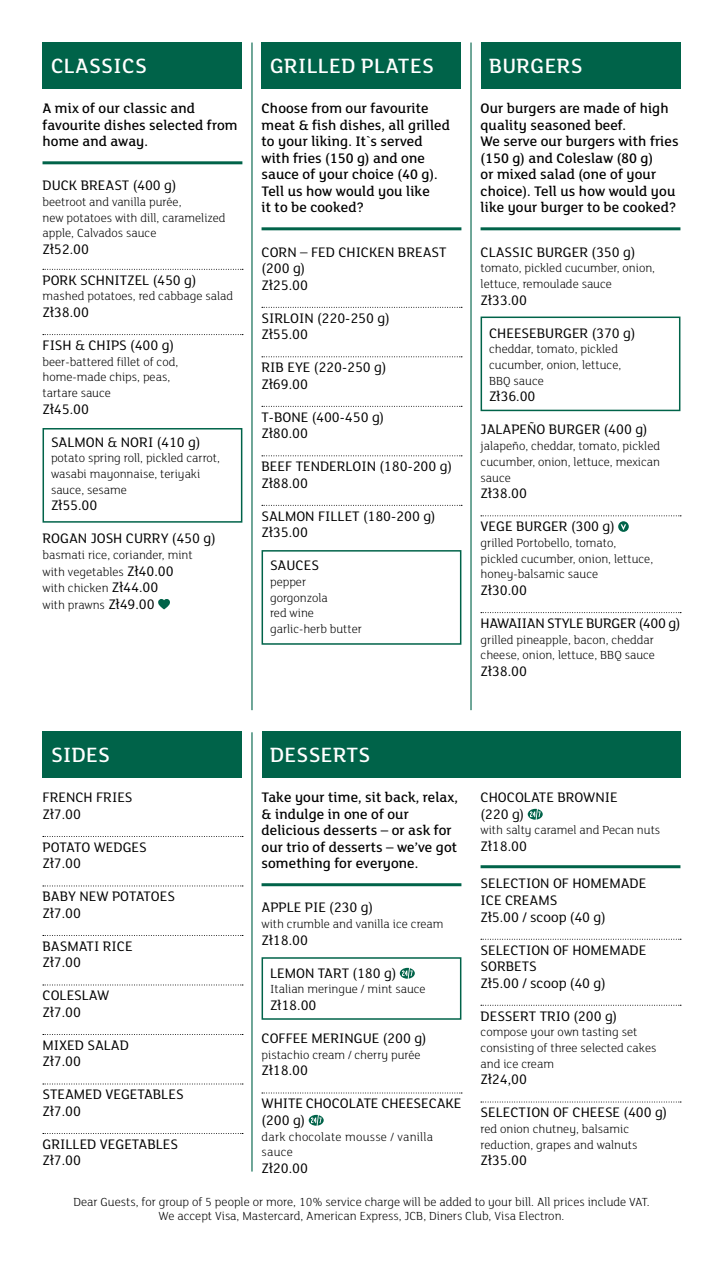
<style>
.page{position:relative;width:723px;height:1263px;background:#fff}
.page>*{position:absolute;margin:0;border:0;box-sizing:border-box;transform-origin:0 0}
.t1{font:500 22.5px "FS Lola";letter-spacing:.02em;color:#fff}
.t2{font:15px/16.5px "FS Lola";color:#000}
.t3{font:500 15px/16.5px "FS Lola";letter-spacing:.005em;color:#000}
.t4{font:15px "FS Lola";letter-spacing:-.02em;color:#000}
.t5{font:300 12.75px/15.8px "FS Lola";color:#000}
.t6{font:300 12.75px/15.8px "FS Lola";letter-spacing:.02em;color:#000}
.s1{font-weight:400;font-size:15px}
</style>
<div class="page">
<svg style="left:481px;top:612px;width:200px;height:1px"></svg>
<svg style="left:481px;top:515px;width:200px;height:17px"></svg>
<div style="left:43px;top:43px;width:199px;height:46px;background:#006349"></div>
<div style="left:261px;top:43px;width:200px;height:46px;background:#006349"></div>
<div style="left:480px;top:43px;width:200px;height:46px;background:#006349"></div>
<div style="left:43px;top:731px;width:199px;height:47px;background:#006349"></div>
<hr style="left:43px;top:161px;width:199px;height:3px;background:#006349">
<hr style="left:261px;top:227px;width:200px;height:3px;background:#006349">
<hr style="left:480px;top:227px;width:200px;height:3px;background:#006349">
<svg style="left:43px;top:836px;width:200px;height:1px"></svg>
<svg style="left:43px;top:885px;width:200px;height:1px"></svg>
<svg style="left:43px;top:935px;width:200px;height:1px"></svg>
<svg style="left:43px;top:984px;width:200px;height:1px"></svg>
<svg style="left:43px;top:1034px;width:200px;height:1px"></svg>
<svg style="left:43px;top:1083px;width:200px;height:1px"></svg>
<svg style="left:43px;top:1133px;width:200px;height:1px"></svg>
<svg style="left:43px;top:269px;width:200px;height:1px"></svg>
<svg style="left:43px;top:334px;width:200px;height:1px"></svg>
<svg style="left:158px;top:599px;width:12px;height:10px"></svg>
<svg style="left:262px;top:307px;width:200px;height:1px"></svg>
<svg style="left:262px;top:356px;width:200px;height:1px"></svg>
<svg style="left:262px;top:406px;width:200px;height:1px"></svg>
<svg style="left:262px;top:455px;width:200px;height:1px"></svg>
<svg style="left:262px;top:505px;width:200px;height:1px"></svg>
<hr style="left:251px;top:43px;width:1px;height:667px;background:#006349">
<hr style="left:251px;top:732px;width:1px;height:439px;background:#006349">
<hr style="left:470px;top:43px;width:1px;height:667px;background:#006349">
<div style="left:261px;top:731px;width:419px;height:47px;background:#006349"></div>
<div style="left:43px;top:428px;width:199px;height:95px;border:2px solid #006349"></div>
<div style="left:480px;top:317px;width:200px;height:94px;border:2px solid #006349"></div>
<div style="left:261px;top:550px;width:200px;height:95px;border:2px solid #006349"></div>
<svg style="left:481px;top:939px;width:200px;height:1px"></svg>
<svg style="left:481px;top:1005px;width:200px;height:1px"></svg>
<svg style="left:481px;top:1101px;width:200px;height:1px"></svg>
<svg style="left:528px;top:809px;width:15px;height:11px"></svg>
<svg style="left:262px;top:1092px;width:200px;height:1px"></svg>
<svg style="left:400px;top:968px;width:15px;height:11px"></svg>
<svg style="left:309px;top:1115px;width:15px;height:11px"></svg>
<hr style="left:261px;top:883px;width:200px;height:3px;background:#006349">
<hr style="left:480px;top:865px;width:200px;height:3px;background:#006349">
<h1 class="t1" style="left:51px;top:51px;width:97px">CLASSICS</h1>
<h1 class="t1" style="left:270px;top:51px;width:165px">GRILLED PLATES</h1>
<h1 class="t1" style="left:489px;top:51px;width:95px">BURGERS</h1>
<p class="t3" style="left:43px;top:100px;width:197px">A mix of our classic and favourite dishes selected from home and away.</p>
<p class="t3" style="left:261px;top:100px;width:190px">Choose from our favourite meat &amp; fish dishes, all grilled to your liking. It`s served with fries (150 g) and one sauce of your choice (40 g).<br>Tell us how would you like<br>it to be cooked?</p>
<p class="t3" style="left:480px;top:100px;width:200px">Our burgers are made of high quality seasoned beef.<br>We serve our burgers with fries (150 g) and Coleslaw (80 g)<br>or mixed salad (one of your choice). Tell us how would you like your burger to be cooked?</p>
<p class="t2" style="left:43px;top:176px;width:135px">DUCK BREAST (400 g)</p>
<p class="t5" style="left:43px;top:193px;width:185px">beetroot and vanilla purée,<br>new potatoes with dill, caramelized apple, Calvados sauce</p>
<p class="t2" style="left:43px;top:233px;width:155px;line-height:30.8px">Zł52.00<br>PORK SCHNITZEL (450 g)</p>
<p class="t5" style="left:43px;top:288px;width:192px">mashed potatoes, red cabbage salad</p>
<p class="t2" style="left:43px;top:303px;width:48px">Zł38.00</p>
<p class="t2" style="left:43px;top:336px;width:133px">FISH &amp; CHIPS (400 g)</p>
<p class="t5" style="left:43px;top:353px;width:137px">beer-battered fillet of cod, home-made chips, peas, tartare sauce</p>
<p class="t2" style="left:43px;top:400px;width:48px">Zł45.00</p>
<p class="t2" style="left:51px;top:433px;width:151px">SALMON &amp; NORI (410 g)</p>
<p class="t5" style="left:51px;top:450px;width:171px">potato spring roll, pickled carrot, wasabi mayonnaise, teriyaki sauce, sesame</p>
<p class="t2" style="left:51px;top:497px;width:48px">Zł55.00</p>
<p class="t2" style="left:43px;top:530px;width:175px">ROGAN JoSH CURRY (450 g)</p>
<p class="t5" style="left:43px;top:546px;width:152px;line-height:16.5px">basmati rice, coriander, mint with vegetables <span class="s1">Zł40.00 </span>with chicken <span class="s1">Zł44.00<br></span>with prawns <span class="s1">Zł49.00</span></p>
<p class="t2" style="left:480px;top:243px;width:156px">CLASSIC BURGER (350 g)</p>
<p class="t5" style="left:480px;top:260px;width:176px">tomato, pickled cucumber, onion, lettuce, remoulade sauce</p>
<p class="t2" style="left:480px;top:291px;width:48px">Zł33.00</p>
<p class="t2" style="left:489px;top:324px;width:148px">CHEESEBURGER (370 g)</p>
<p class="t5" style="left:489px;top:341px;width:134px">cheddar, tomato, pickled cucumber, onion, lettuce,<br>BBQ sauce</p>
<p class="t2" style="left:489px;top:388px;width:48px">Zł36.00</p>
<p class="t2" style="left:480px;top:421px;width:169px">JALAPEÑO BURGER (400 g)</p>
<p class="t5" style="left:480px;top:438px;width:181px;text-align:justify">jalapeño, cheddar, tomato, pickled cucumber, onion, lettuce, mexican sauce</p>
<p class="t2" style="left:480px;top:484px;width:48px">Zł38.00</p>
<p class="t2" style="left:480px;top:517px;width:136px">VEGE BURGER (300 g)</p>
<p class="t5" style="left:480px;top:534px;width:174px">grilled Portobello, tomato, pickled cucumber, onion, lettuce, honey-balsamic sauce</p>
<p class="t2" style="left:480px;top:581px;width:48px">Zł30.00</p>
<p class="t4" style="left:480px;top:613px;width:201px">HAWAIIAN STYLE BURGER (400 g)</p>
<p class="t5" style="left:480px;top:631px;width:176px">grilled pineapple, bacon, cheddar cheese, onion, lettuce, BBQ sauce</p>
<p class="t2" style="left:480px;top:662px;width:48px">Zł38.00</p>
<p class="t2" style="left:261px;top:243px;width:186px">CORN – FED CHICKEN BREAST (200 g)<br>Zł25.00</p>
<p class="t2" style="left:261px;top:309px;width:130px">SIRLOIN (220-250 g)<br>Zł55.00</p>
<p class="t2" style="left:261px;top:358px;width:126px">RIB EYE (220-250 g)<br>Zł69.00</p>
<p class="t2" style="left:261px;top:408px;width:124px">T-BONE (400-450 g)<br>Zł80.00</p>
<p class="t2" style="left:261px;top:457px;width:192px">BEEF TENDERLOIN (180-200 g)<br>Zł88.00</p>
<p class="t2" style="left:261px;top:507px;width:176px">SALMON FILLET (180-200 g)<br>Zł35.00</p>
<p class="t2" style="left:270px;top:556px;width:50px">SAUCES</p>
<p class="t5" style="left:270px;top:573px;width:93px">pepper gorgonzola<br>red wine garlic-herb butter</p>
<h1 class="t1" style="left:51px;top:740px;width:61px">SIDES</h1>
<h1 class="t1" style="left:270px;top:740px;width:102px">DESSERTS</h1>
<p class="t3" style="left:261px;top:788px;width:198px">Take your time, sit back, relax, &amp; indulge in one of our delicious desserts – or ask for our trio of desserts – we’ve got something for everyone.</p>
<p class="t2" style="left:480px;top:788px;width:139px">CHOCOLATE BROWNIE (220 g)</p>
<p class="t2" style="left:43px;top:788px;width:92px">FRENCH FRIES<br>Zł7.00</p>
<p class="t2" style="left:43px;top:838px;width:106px">POTATO WEDGES<br>Zł7.00</p>
<p class="t2" style="left:43px;top:887px;width:134px">BABY NEW POTATOES<br>Zł7.00</p>
<p class="t2" style="left:43px;top:937px;width:92px">BASMATI RICE<br>Zł7.00</p>
<p class="t2" style="left:43px;top:986px;width:68px">COLESLAW<br>Zł7.00</p>
<p class="t2" style="left:43px;top:1036px;width:88px">MIXED SALAD<br>Zł7.00</p>
<p class="t2" style="left:43px;top:1085px;width:143px">STEAMED VEGETABLES<br>Zł7.00</p>
<p class="t2" style="left:43px;top:1135px;width:137px">GRILLED VEGETABLES<br>Zł7.00</p>
<p class="t5" style="left:480px;top:822px;width:181px">with salty caramel and Pecan nuts</p>
<p class="t2" style="left:480px;top:837px;width:48px">Zł18.00</p>
<p class="t2" style="left:480px;top:875px;width:167px">SELECTION OF HOMEMADE<br>ICE CREAMS<br>Zł5.00 / scoop (40 g)</p>
<p class="t2" style="left:480px;top:941px;width:167px">SELECTION OF HOMEMADE<br>SORBETS<br>Zł5.00 / scoop (40 g)</p>
<p class="t2" style="left:480px;top:1007px;width:9px">dessert</p>
<p class="t2" style="left:540px;top:1007px;width:9px">trio</p>
<p class="t2" style="left:573px;top:1007px;width:45px">(200 g)</p>
<p class="t5" style="left:480px;top:1024px;width:177px">compose your own tasting set consisting of three selected cakes and ice cream</p>
<p class="t2" style="left:480px;top:1070px;width:48px">Zł24,00</p>
<p class="t2" style="left:480px;top:1103px;width:188px">SELECTION OF CHEESE (400 g)</p>
<p class="t5" style="left:480px;top:1120px;width:158px">red onion chutney, balsamic reduction, grapes and walnuts</p>
<p class="t2" style="left:480px;top:1151px;width:48px">Zł35.00</p>
<p class="t2" style="left:261px;top:899px;width:113px">APPLE PIE (230 g)</p>
<p class="t5" style="left:261px;top:916px;width:184px">with crumble and vanilla ice cream</p>
<p class="t2" style="left:261px;top:931px;width:48px">Zł18.00</p>
<p class="t2" style="left:270px;top:964px;width:128px">LEMON TART (180 g)</p>
<p class="t5" style="left:270px;top:981px;width:157px">Italian meringue / mint sauce</p>
<p class="t2" style="left:270px;top:996px;width:48px">Zł18.00</p>
<p class="t2" style="left:261px;top:1029px;width:167px">COFFEE MERINGUE (200 g)</p>
<p class="t5" style="left:261px;top:1046px;width:161px">pistachio cream / cherry purée</p>
<p class="t2" style="left:261px;top:1061px;width:48px">Zł18.00</p>
<p class="t2" style="left:261px;top:1094px;width:201px">WHITE CHOCOLATE CHEESECAKE (200 g)</p>
<p class="t6" style="left:261px;top:1128px;width:173px">dark chocolate mousse / vanilla sauce</p>
<p class="t2" style="left:261px;top:1159px;width:48px">Zł20.00</p>
<p class="t5" style="left:73px;top:1194px;width:578px;line-height:14.2px;text-align:center">Dear Guests, for group of 5 people or more, 10% service charge will be added to your bill. All prices include VAT.<br>We accept Visa, Mastercard, American Express, JCB, Diners Club, Visa Electron.</p>
</div>
